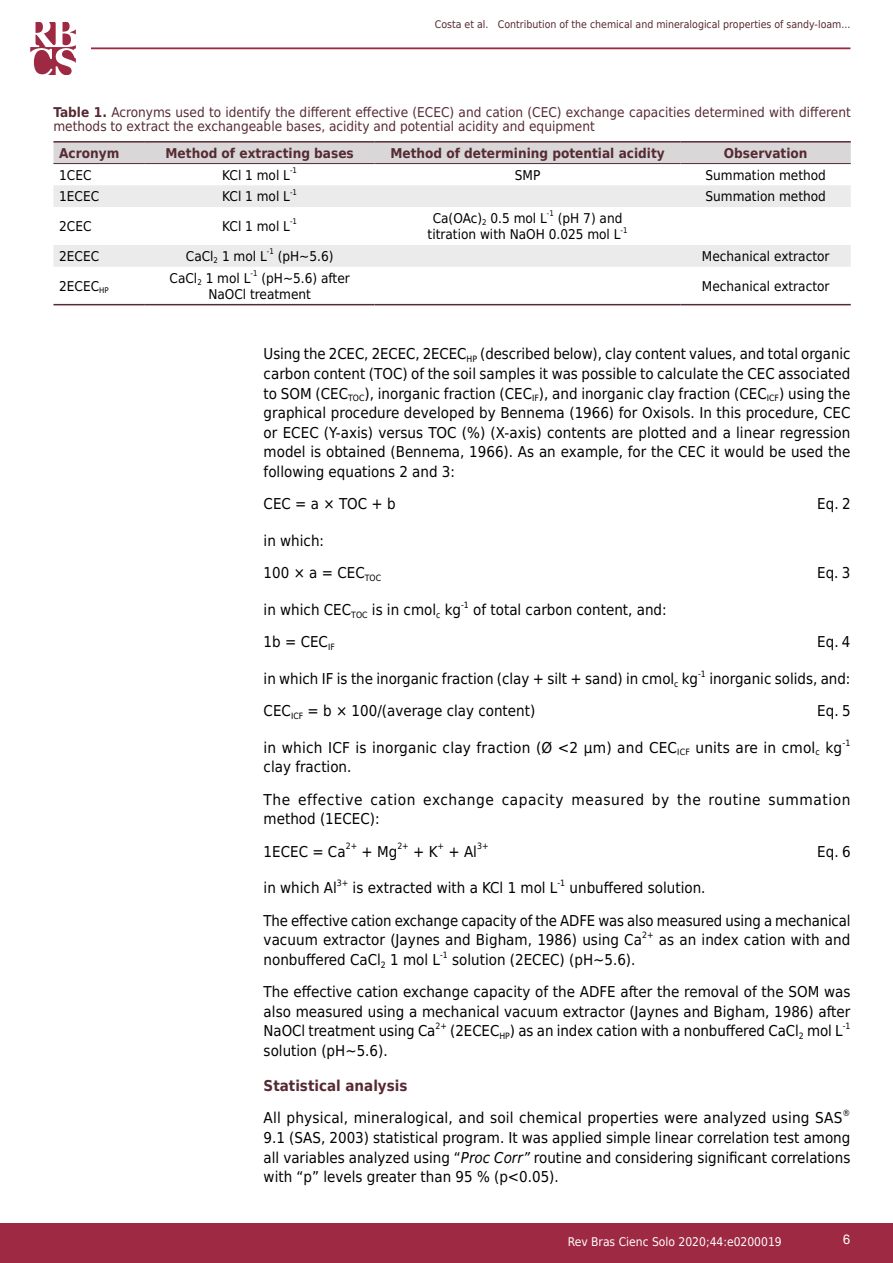
<style>
.page{position:relative;width:893px;height:1263px;background:#fff}
.page>*{position:absolute;margin:0;border:0;box-sizing:border-box;transform-origin:0 0}
.t1{font:15px/19.6px "DejaVu Sans Condensed";color:#000}
.t2{font:15px/32.4px "DejaVu Sans Condensed";letter-spacing:.035em;color:#000}
.t3{font:700 15px "DejaVu Sans Condensed";color:#562a32}
.t4{font:13.5px/16.2px "DejaVu Sans Condensed";color:#000;text-align:right}
.t5{font:13.5px/14.2px "DejaVu Sans Condensed";color:#562a32}
.t6{font:700 13.5px "DejaVu Sans Condensed";color:#562a32}
.t7{font:13.5px "Akkurat Pro";color:#fff}
.t8{font:12px "DejaVu Sans Condensed";color:#fff}
.t9{font:10.5px "DejaVu Sans Condensed";color:#562a32}
.t10{font:8.7px "DejaVu Sans Condensed";color:#000}
.t11{font:7.8px "DejaVu Sans Condensed";color:#000}
.s1{font-weight:700}
.s2{font-style:italic}
</style>
<div class="page">
<div style="left:0;top:1223px;width:893px;height:40px;background:#9e2943"></div>
<hr style="left:91px;top:47px;width:759px;height:2px;background:#9e2943">
<svg style="left:30px;top:22px;width:46px;height:52px"></svg>
<div style="left:53px;top:143px;width:798px;height:20px;background:#d9d7d8"></div>
<svg style="left:54px;top:164px;width:797px;height:140px"></svg>
<svg style="left:53px;top:185px;width:798px;height:82px;fill:#ebebec"></svg>
<hr style="left:53px;top:141px;width:92px;height:2px;background:#562a32">
<hr style="left:145px;top:141px;width:229px;height:2px;background:#562a32">
<hr style="left:374px;top:141px;width:307px;height:2px;background:#562a32">
<hr style="left:681px;top:141px;width:170px;height:2px;background:#562a32">
<hr style="left:53px;top:163px;width:92px;height:1px;background:#562a32">
<hr style="left:145px;top:163px;width:229px;height:1px;background:#562a32">
<hr style="left:374px;top:163px;width:307px;height:1px;background:#562a32">
<hr style="left:681px;top:163px;width:170px;height:1px;background:#562a32">
<hr style="left:53px;top:304px;width:92px;height:1px;background:#562a32">
<hr style="left:145px;top:304px;width:229px;height:1px;background:#562a32">
<hr style="left:374px;top:304px;width:307px;height:1px;background:#562a32">
<hr style="left:681px;top:304px;width:170px;height:1px;background:#562a32">
<p class="t9" style="left:435px;top:16px;width:417px">Costa et al. Contribution of the chemical and mineralogical properties of sandy-loam...</p>
<p class="t5" style="left:53px;top:104px;width:799px"><span class="s1">Table 1.</span> Acronyms used to identify the different effective (ECEC) and cation (CEC) exchange capacities determined with different methods to extract the exchangeable bases, acidity and potential acidity and equipment</p>
<p class="t6" style="left:59px;top:142px;width:62px">Acronym</p>
<p class="t6" style="left:166px;top:142px;width:190px">Method of extracting bases</p>
<p class="t6" style="left:390px;top:142px;width:276px">Method of determining potential acidity</p>
<p class="t6" style="left:724px;top:142px;width:85px">Observation</p>
<p class="t4" style="left:59px;top:166px;width:34px">1CEC</p>
<p class="t4" style="left:222px;top:166px;width:69px">KCl 1 mol L</p>
<p class="t11" style="left:290px;top:164px;width:9px">-1</p>
<p class="t4" style="left:515px;top:166px;width:27px">SMP</p>
<p class="t4" style="left:705px;top:166px;width:122px">Summation method</p>
<p class="t4" style="left:59px;top:188px;width:42px">1ECEC</p>
<p class="t4" style="left:222px;top:188px;width:69px">KCl 1 mol L</p>
<p class="t11" style="left:290px;top:185px;width:9px">-1</p>
<p class="t4" style="left:705px;top:188px;width:122px">Summation method</p>
<p class="t4" style="left:59px;top:218px;width:34px">2CEC</p>
<p class="t4" style="left:222px;top:218px;width:69px">KCl 1 mol L</p>
<p class="t11" style="left:290px;top:215px;width:9px">-1</p>
<p class="t4" style="left:433px;top:210px;width:116px">Ca(OAc)<sub>2</sub> 0.5 mol L</p>
<p class="t11" style="left:547px;top:207px;width:9px">-1</p>
<p class="t4" style="left:428px;top:210px;width:196px">(pH 7) and<br>titration with NaOH 0.025 mol L</p>
<p class="t11" style="left:621px;top:223px;width:9px">-1</p>
<p class="t4" style="left:59px;top:248px;width:42px">2ECEC</p>
<p class="t4" style="left:186px;top:248px;width:82px">CaCl<sub>2</sub> 1 mol L</p>
<p class="t11" style="left:267px;top:245px;width:9px">-1</p>
<p class="t4" style="left:278px;top:248px;width:57px">(pH~5.6)</p>
<p class="t4" style="left:702px;top:248px;width:129px">Mechanical extractor</p>
<p class="t4" style="left:59px;top:278px;width:51px">2ECEC<sub>HP</sub></p>
<p class="t4" style="left:170px;top:270px;width:82px">CaCl<sub>2</sub> 1 mol L</p>
<p class="t11" style="left:251px;top:267px;width:9px">-1</p>
<p class="t4" style="left:208px;top:270px;width:143px;text-align:left;text-indent:53px">(pH~5.6) after<br>NaOCl treatment</p>
<p class="t4" style="left:702px;top:278px;width:129px">Mechanical extractor</p>
<p class="t1" style="left:264px;top:344px;width:588px;text-align:justify">Using the 2CEC, 2ECEC, 2ECEC<sub>HP</sub> (described below), clay content values, and total organic carbon content (TOC) of the soil samples it was possible to calculate the CEC associated to SOM (CEC<sub>TOC</sub>), inorganic fraction (CEC<sub>IF</sub>), and inorganic clay fraction (CEC<sub>ICF</sub>) using the graphical procedure developed by Bennema (1966) for Oxisols. In this procedure, CEC or ECEC (Y-axis) versus TOC (%) (X-axis) contents are plotted and a linear regression model is obtained (Bennema, 1966). As an example, for the CEC it would be used the following equations 2 and 3:</p>
<p class="t1" style="left:264px;top:494px;width:134px">CEC = a × TOC + b</p>
<p class="t1" style="left:817px;top:494px;width:35px">Eq. 2</p>
<p class="t1" style="left:264px;top:524px;width:119px;line-height:32.4px">in which:<br>100 × a = CEC<sub>TOC</sub></p>
<p class="t1" style="left:817px;top:563px;width:35px">Eq. 3</p>
<p class="t1" style="left:264px;top:599px;width:199px">in which CEC<sub>TOC</sub> is in cmol<sub>c</sub> kg</p>
<p class="t10" style="left:461px;top:597px;width:9px">-1</p>
<p class="t1" style="left:473px;top:599px;width:195px">of total carbon content, and:</p>
<p class="t1" style="left:264px;top:632px;width:73px">1b = CEC<sub>IF</sub></p>
<p class="t1" style="left:817px;top:632px;width:35px">Eq. 4</p>
<p class="t1" style="left:264px;top:668px;width:436px">in which IF is the inorganic fraction (clay + silt + sand) in cmol<sub>c</sub> kg</p>
<p class="t10" style="left:698px;top:666px;width:9px">-1</p>
<p class="t1" style="left:709px;top:668px;width:143px">inorganic solids, and:</p>
<p class="t1" style="left:264px;top:701px;width:273px">CEC<sub>ICF</sub> = b × 100/(average clay content)</p>
<p class="t1" style="left:817px;top:701px;width:35px">Eq. 5</p>
<p class="t1" style="left:264px;top:737px;width:580px">in which ICF is inorganic clay fraction (Ø &lt;2 μm) and CEC<sub>ICF</sub> units are in cmol<sub>c</sub> kg</p>
<p class="t10" style="left:842px;top:735px;width:10px">-1</p>
<p class="t2" style="left:264px;top:750px;width:588px">clay fraction.<br>The effective cation exchange capacity measured by the routine summation</p>
<p class="t1" style="left:264px;top:802px;width:117px;line-height:32.4px">method (1ECEC):<br>1ECEC = Ca</p>
<p class="t10" style="left:346px;top:839px;width:13px">2+</p>
<p class="t1" style="left:362px;top:841px;width:37px">+ Mg</p>
<p class="t10" style="left:397px;top:839px;width:13px">2+</p>
<p class="t1" style="left:413px;top:841px;width:26px">+ K</p>
<p class="t10" style="left:438px;top:839px;width:8px">+</p>
<p class="t1" style="left:448px;top:841px;width:30px">+ Al</p>
<p class="t10" style="left:477px;top:839px;width:13px">3+</p>
<p class="t1" style="left:817px;top:841px;width:35px">Eq. 6</p>
<p class="t1" style="left:264px;top:878px;width:75px">in which Al</p>
<p class="t10" style="left:337px;top:876px;width:13px">3+</p>
<p class="t1" style="left:353px;top:878px;width:206px">is extracted with a KCl 1 mol L</p>
<p class="t10" style="left:557px;top:876px;width:9px">-1</p>
<p class="t1" style="left:264px;top:871px;width:588px;line-height:32.4px;text-indent:306px">unbuffered solution.<br>The effective cation exchange capacity of the ADFE was also measured using a mechanical</p>
<p class="t1" style="left:264px;top:930px;width:380px">vacuum extractor (Jaynes and Bigham, 1986) using Ca</p>
<p class="t10" style="left:642px;top:928px;width:13px">2+</p>
<p class="t1" style="left:659px;top:930px;width:193px">as an index cation with and</p>
<p class="t1" style="left:264px;top:949px;width:178px">nonbuffered CaCl<sub>2</sub> 1 mol L</p>
<p class="t10" style="left:440px;top:947px;width:9px">-1</p>
<p class="t1" style="left:264px;top:943px;width:588px;line-height:32.4px;text-indent:189px">solution (2ECEC) (pH~5.6).<br>The effective cation exchange capacity of the ADFE after the removal of the SOM was</p>
<p class="t1" style="left:264px;top:1001px;width:588px">also measured using a mechanical vacuum extractor (Jaynes and Bigham, 1986) after<br>NaOCl treatment using Ca</p>
<p class="t10" style="left:435px;top:1019px;width:13px">2+</p>
<p class="t1" style="left:450px;top:1021px;width:394px">(2ECEC<sub>HP</sub>) as an index cation with a nonbuffered CaCl<sub>2</sub> mol L</p>
<p class="t10" style="left:843px;top:1019px;width:9px">-1</p>
<p class="t1" style="left:264px;top:1040px;width:126px">solution (pH~5.6).</p>
<p class="t3" style="left:264px;top:1073px;width:145px">Statistical analysis</p>
<p class="t1" style="left:264px;top:1108px;width:580px">All physical, mineralogical, and soil chemical properties were analyzed using SAS</p>
<p class="t10" style="left:842px;top:1106px;width:9px">®</p>
<p class="t1" style="left:264px;top:1127px;width:588px;text-align:justify">9.1 (SAS, 2003) statistical program. It was applied simple linear correlation test among all variables analyzed using “<span class="s2">Proc Corr”</span> routine and considering significant correlations with “p” levels greater than 95 % (p&lt;0.05).</p>
<p class="t8" style="left:568px;top:1231px;width:215px">Rev Bras Cienc Solo 2020;44:e0200019</p>
<p class="t7" style="left:843px;top:1231px;width:9px">6</p>
</div>
